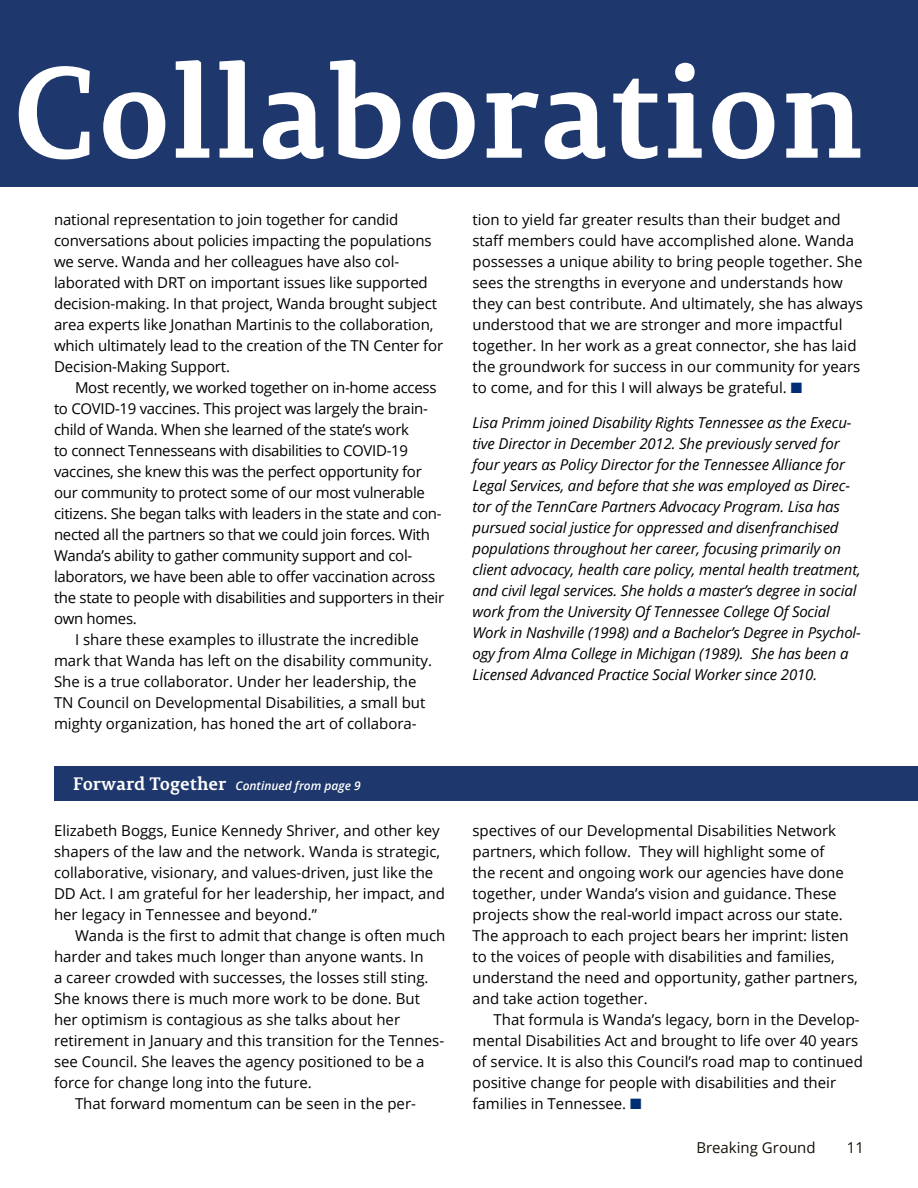
<style>
.page{position:relative;width:918px;height:1188px;background:#fff}
.page>*{position:absolute;margin:0;border:0;box-sizing:border-box;transform-origin:0 0}
.t1{font:700 128.25px "Permian Slab Serif Typeface";letter-spacing:.005em;color:#fff}
.t2{font:15px/21px "Open Sans";color:#000}
.t3{font:italic 15px/21px "Open Sans";letter-spacing:-.01em;color:#000}
.t4{font:15px "Open Sans";letter-spacing:-.02em;color:#000}
.t5{font:15px "Open Sans";color:#141006}
.t6{font:italic 600 12px "Open Sans";color:#fff}
.s1{font-family:"Permian Slab Serif Typeface";font-weight:700;font-style:normal;font-size:18px}
.s2{color:#002d74}
</style>
<div class="page">
<div style="left:0;top:0;width:918px;height:186px;background:#1e376c"></div>
<div style="left:54px;top:766px;width:864px;height:34px;background:#1e376c"></div>
<h1 class="t1" style="left:12px;top:5px;width:853px">Collaboration</h1>
<p class="t2" style="left:54px;top:209px;width:391px">national representation to join together for candid conversations about policies impacting the populations we serve. Wanda and her colleagues have also col&shy;laborated with DRT on important issues like supported decision-making. In that project, Wanda brought subject area experts like Jonathan Martinis to the collaboration, which ultimately lead to the creation of the TN Center for Decision-Making Support.</p>
<p class="t4" style="left:75px;top:378px;width:363px">Most recently, we worked together on in-home access</p>
<p class="t4" style="left:54px;top:399px;width:375px">to COVID-19 vaccines. This project was largely the brain-</p>
<p class="t4" style="left:54px;top:420px;width:357px">child of Wanda. When she learned of the state’s work</p>
<p class="t4" style="left:54px;top:441px;width:356px">to connect Tennesseans with disabilities to COVID-19</p>
<p class="t4" style="left:54px;top:462px;width:369px">vaccines, she knew this was the perfect opportunity for</p>
<p class="t4" style="left:54px;top:483px;width:372px">our community to protect some of our most vulnerable</p>
<p class="t4" style="left:54px;top:504px;width:389px">citizens. She began talks with leaders in the state and con-</p>
<p class="t4" style="left:54px;top:525px;width:378px">nected all the partners so that we could join forces. With</p>
<p class="t4" style="left:54px;top:546px;width:360px">Wanda’s ability to gather community support and col-</p>
<p class="t4" style="left:54px;top:567px;width:383px">laborators, we have been able to offer vaccination across</p>
<p class="t4" style="left:54px;top:588px;width:392px">the state to people with disabilities and supporters in their</p>
<p class="t4" style="left:54px;top:609px;width:84px">own homes.</p>
<p class="t2" style="left:75px;top:629px;width:345px">I share these examples to illustrate the incredible</p>
<p class="t2" style="left:54px;top:650px;width:380px">mark that Wanda has left on the disability community.</p>
<p class="t2" style="left:54px;top:671px;width:364px">She is a true collaborator. Under her leadership, the</p>
<p class="t2" style="left:54px;top:692px;width:373px">TN Council on Developmental Disabilities, a small but</p>
<p class="t2" style="left:54px;top:713px;width:364px">mighty organization, has honed the art of collabora-</p>
<p class="t6" style="left:73px;top:777px;width:289px"><span class="s1">Forward Together</span> Continued from page 9</p>
<p class="t2" style="left:54px;top:819px;width:392px">Elizabeth Boggs, Eunice Kennedy Shriver, and other key shapers of the law and the network. Wanda is strategic, collaborative, visionary, and values-driven, just like the DD Act. I am grateful for her leadership, her impact, and her legacy in Tennessee and beyond.”</p>
<p class="t2" style="left:75px;top:924px;width:372px">Wanda is the first to admit that change is often much</p>
<p class="t2" style="left:54px;top:945px;width:371px">harder and takes much longer than anyone wants. In</p>
<p class="t2" style="left:54px;top:966px;width:376px">a career crowded with successes, the losses still sting.</p>
<p class="t2" style="left:54px;top:987px;width:368px">She knows there is much more work to be done. But</p>
<p class="t2" style="left:54px;top:1008px;width:348px">her optimism is contagious as she talks about her</p>
<p class="t2" style="left:54px;top:1029px;width:392px">retirement in January and this transition for the Tennes-</p>
<p class="t2" style="left:54px;top:1050px;width:372px">see Council. She leaves the agency positioned to be a</p>
<p class="t2" style="left:54px;top:1071px;width:259px">force for change long into the future.</p>
<p class="t2" style="left:75px;top:1092px;width:342px">That forward momentum can be seen in the per-</p>
<p class="t2" style="left:472px;top:209px;width:392px">tion to yield far greater results than their budget and staff members could have accomplished alone. Wanda possesses a unique ability to bring people together. She sees the strengths in everyone and understands how they can best contribute. And ultimately, she has always understood that we are stronger and more impactful together. In her work as a great connector, she has laid the groundwork for success in our community for years to come, and for this I will always be grateful. <span class="s2">■</span></p>
<p class="t3" style="left:472px;top:411px;width:390px">Lisa Primm joined Disability Rights Tennessee as the Execu&shy;tive Director in December 2012. She previously served for four years as Policy Director for the Tennessee Alliance for Legal Services, and before that she was employed as Direc&shy;tor of the TennCare Partners Advocacy Program. Lisa has pursued social justice for oppressed and disenfranchised populations throughout her career, focusing primarily on client advocacy, health care policy, mental health treatment, and civil legal services. She holds a master’s degree in social work from the University Of Tennessee College Of Social Work in Nashville (1998) and a Bachelor’s Degree in Psychol&shy;ogy from Alma College in Michigan (1989). She has been a Licensed Advanced Practice Social Worker since 2010.</p>
<p class="t2" style="left:472px;top:819px;width:387px">spectives of our Developmental Disabilities Network partners, which follow. They will highlight some of<br>the recent and ongoing work our agencies have done together, under Wanda’s vision and guidance. These projects show the real-world impact across our state.<br>The approach to each project bears her imprint: listen to the voices of people with disabilities and families, understand the need and opportunity, gather partners, and take action together.</p>
<p class="t2" style="left:472px;top:1008px;width:392px;text-indent:21px">That formula is Wanda’s legacy, born in the Develop&shy;mental Disabilities Act and brought to life over 40 years of service. It is also this Council’s road map to continued positive change for people with disabilities and their families in Tennessee. <span class="s2">■</span></p>
<p class="t5" style="left:696px;top:1137px;width:121px">Breaking Ground</p>
<p class="t5" style="left:847px;top:1137px;width:19px">11</p>
</div>
